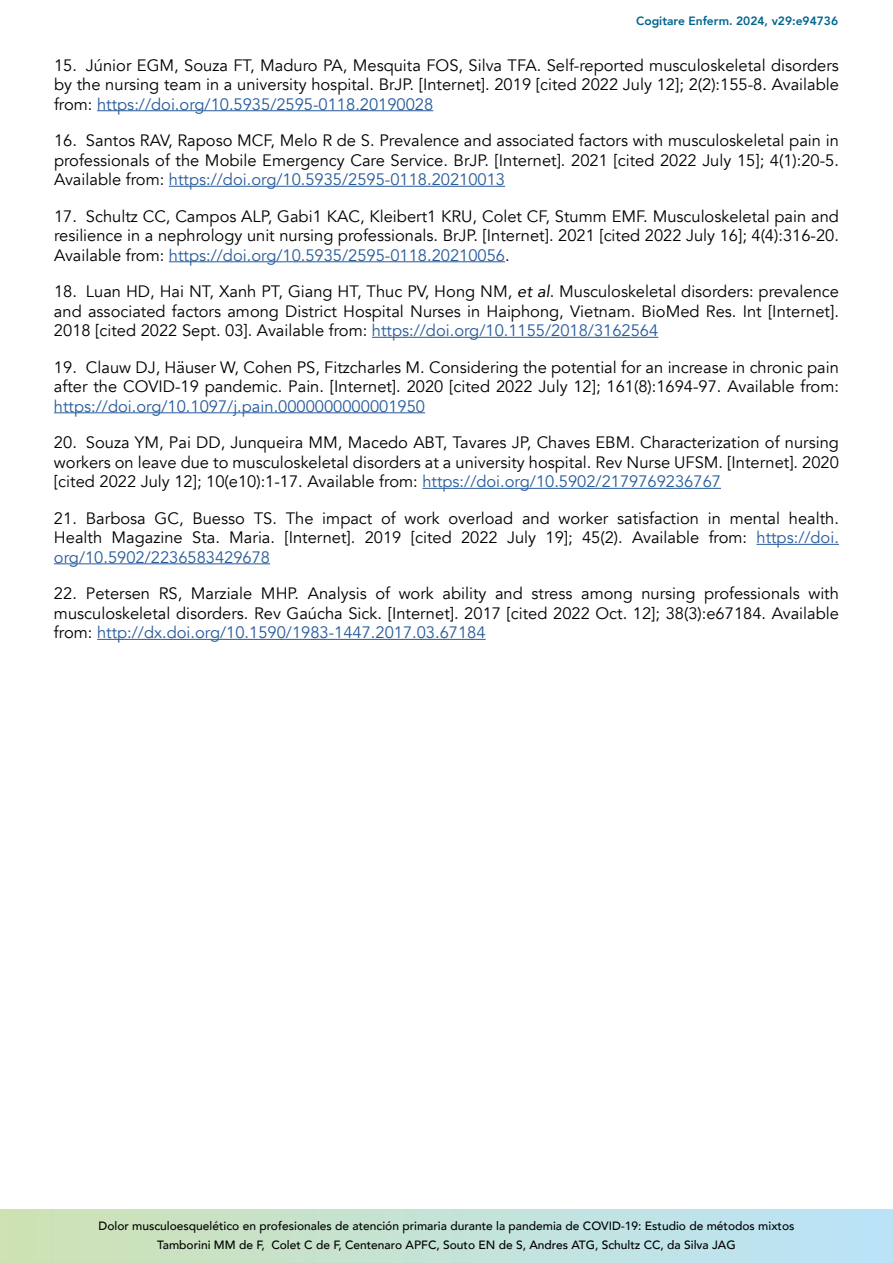
<style>
.page{position:relative;width:893px;height:1263px;background:#fff}
.page>*{position:absolute;margin:0;border:0;box-sizing:border-box;transform-origin:0 0}
.t1{font:16.5px/19.5px "Avenir";color:#000;text-align:justify}
.t2{font:16.5px "Avenir";color:#265b9b}
.t3{font:500 12px/18.6px "Avenir";color:#000;text-align:center}
.t4{font:800 12px "Avenir";color:#00658f}
.s1{color:#265b9b}
.s2{font-style:italic}
</style>
<div class="page">
<svg style="left:0;top:1209px;width:893px;height:54px;background:#c4e2d6"></svg>
<hr style="left:97px;top:110px;width:336px;height:1px;background:#265b9b">
<hr style="left:169px;top:186px;width:336px;height:1px;background:#265b9b">
<hr style="left:169px;top:261px;width:336px;height:1px;background:#265b9b">
<hr style="left:372px;top:337px;width:286px;height:1px;background:#265b9b">
<hr style="left:54px;top:412px;width:371px;height:1px;background:#265b9b">
<hr style="left:422px;top:488px;width:299px;height:1px;background:#265b9b">
<hr style="left:756px;top:544px;width:83px;height:1px;background:#265b9b">
<hr style="left:54px;top:563px;width:216px;height:1px;background:#265b9b">
<hr style="left:97px;top:639px;width:389px;height:1px;background:#265b9b">
<p class="t4" style="left:636px;top:12px;width:203px">Cogitare Enferm. 2024, v29:e94736</p>
<p class="t1" style="left:54px;top:55px;width:786px">15. Júnior EGM, Souza FT, Maduro PA, Mesquita FOS, Silva TFA. Self-reported musculoskeletal disorders by the nursing team in a university hospital. BrJP. [Internet]. 2019 [cited 2022 July 12]; 2(2):155-8. Available from: <span class="s1">https://doi.org/10.5935/2595-0118.20190028</span></p>
<p class="t1" style="left:54px;top:131px;width:786px">16. Santos RAV, Raposo MCF, Melo R de S. Prevalence and associated factors with musculoskeletal pain in professionals of the Mobile Emergency Care Service. BrJP. [Internet]. 2021 [cited 2022 July 15]; 4(1):20-5.<br>Available from: <span class="s1">https://doi.org/10.5935/2595-0118.20210013</span></p>
<p class="t1" style="left:54px;top:206px;width:786px">17. Schultz CC, Campos ALP, Gabi1 KAC, Kleibert1 KRU, Colet CF, Stumm EMF. Musculoskeletal pain and resilience in a nephrology unit nursing professionals. BrJP. [Internet]. 2021 [cited 2022 July 16]; 4(4):316-20.<br>Available from: <span class="s1">https://doi.org/10.5935/2595-0118.20210056</span>.</p>
<p class="t1" style="left:54px;top:282px;width:786px">18. Luan HD, Hai NT, Xanh PT, Giang HT, Thuc PV, Hong NM, <span class="s2">et al</span>. Musculoskeletal disorders: prevalence and associated factors among District Hospital Nurses in Haiphong, Vietnam. BioMed Res. Int [Internet].<br>2018 [cited 2022 Sept. 03]. Available from: <span class="s1">https://doi.org/10.1155/2018/3162564</span></p>
<p class="t1" style="left:54px;top:357px;width:786px">19. Clauw DJ, Häuser W, Cohen PS, Fitzcharles M. Considering the potential for an increase in chronic pain after the COVID-19 pandemic. Pain. [Internet]. 2020 [cited 2022 July 12]; 161(8):1694-97. Available from:</p>
<p class="t2" style="left:54px;top:396px;width:373px">https://doi.org/10.1097/j.pain.0000000000001950</p>
<p class="t1" style="left:54px;top:433px;width:786px">20. Souza YM, Pai DD, Junqueira MM, Macedo ABT, Tavares JP, Chaves EBM. Characterization of nursing workers on leave due to musculoskeletal disorders at a university hospital. Rev Nurse UFSM. [Internet]. 2020 [cited 2022 July 12]; 10(e10):1-17. Available from: <span class="s1">https://doi.org/10.5902/2179769236767</span></p>
<p class="t1" style="left:54px;top:508px;width:786px">21. Barbosa GC, Buesso TS. The impact of work overload and worker satisfaction in mental health.<br>Health Magazine Sta. Maria. [Internet]. 2019 [cited 2022 July 19]; 45(2). Available from: <span class="s1">https://doi. org/10.5902/2236583429678</span></p>
<p class="t1" style="left:54px;top:584px;width:786px">22. Petersen RS, Marziale MHP. Analysis of work ability and stress among nursing professionals with musculoskeletal disorders. Rev Gaúcha Sick. [Internet]. 2017 [cited 2022 Oct. 12]; 38(3):e67184. Available from: <span class="s1">http://dx.doi.org/10.1590/1983-1447.2017.03.67184</span></p>
<p class="t3" style="left:98px;top:1216px;width:698px">Dolor musculoesquelético en profesionales de atención primaria durante la pandemia de COVID-19: Estudio de métodos mixtos<br>Tamborini MM de F, Colet C de F, Centenaro APFC, Souto EN de S, Andres ATG, Schultz CC, da Silva JAG</p>
</div>
